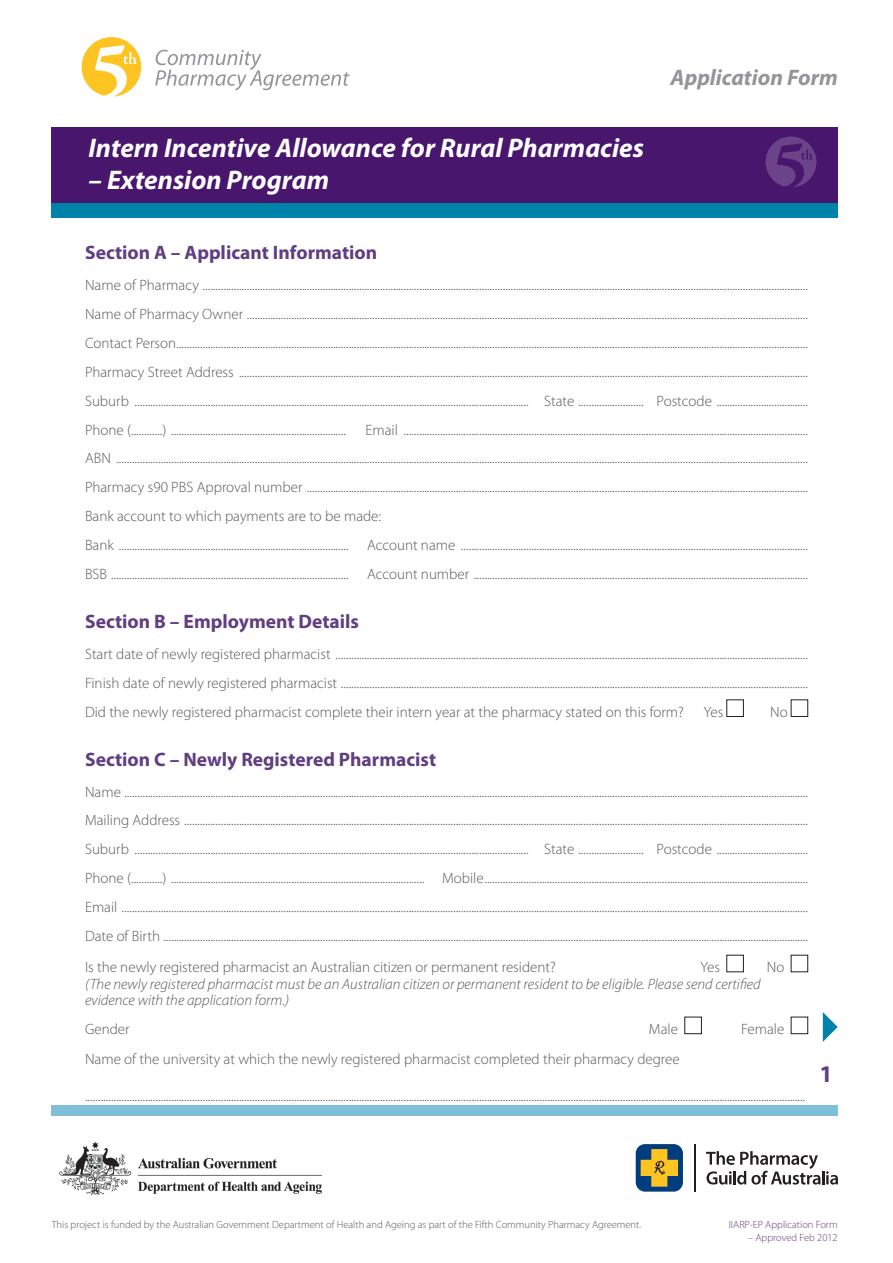
<style>
.page{position:relative;width:893px;height:1263px;background:#fff}
.page>*{position:absolute;margin:0;border:0;box-sizing:border-box;transform-origin:0 0}
.t1{font:italic 700 27px "Myriad Pro";color:#fff}
.t2{font:700 24px "Myriad Pro";color:#603e81}
.t3{font:italic 700 22.5px "Myriad Pro";color:#939598}
.t4{font:700 19.5px "Myriad Pro";color:#603e81}
.t5{font:300 15px/28.8px "Myriad Pro";color:#57585a;text-align:justify}
.t6{font:italic 300 15px/16.5px "Myriad Pro";color:#57585a}
.t7{font:300 10.5px "Myriad Pro";color:#57585a}
.t8{font:300 10.5px "Myriad Pro";color:#603e81}
</style>
<div class="page">
<svg style="left:82px;top:37px;width:59px;height:60px"></svg>
<svg style="left:155px;top:50px;width:195px;height:41px"></svg>
<div style="left:51px;top:128px;width:787px;height:81px;background:#48166d"></div>
<div style="left:51px;top:1106px;width:787px;height:10px;background:#7fc0d8"></div>
<svg style="left:706px;top:1151px;width:132px;height:33px"></svg>
<hr style="left:695px;top:1144px;width:1px;height:47px;background:#231f20">
<div style="left:636px;top:1144px;width:47px;height:47px;background:#013d7d;border-radius:9px"></div>
<svg style="left:641px;top:1149px;width:37px;height:38px"></svg>
<img style="left:59px;top:1141px;width:263px;height:54px">
<div style="left:51px;top:203px;width:787px;height:15px;background:#0083a9"></div>
<svg style="left:765px;top:136px;width:51px;height:51px"></svg>
<svg style="left:823px;top:1012px;width:15px;height:30px"></svg>
<div style="left:727px;top:700px;width:17px;height:17px;border:1px solid #231f20"></div>
<div style="left:791px;top:700px;width:17px;height:17px;border:1px solid #231f20"></div>
<div style="left:727px;top:955px;width:17px;height:17px;border:1px solid #231f20"></div>
<div style="left:791px;top:955px;width:17px;height:17px;border:1px solid #231f20"></div>
<div style="left:685px;top:1017px;width:17px;height:17px;border:1px solid #231f20"></div>
<div style="left:791px;top:1017px;width:17px;height:17px;border:1px solid #231f20"></div>
<h1 class="t1" style="left:89px;top:130px;width:557px">Intern Incentive Allowance for Rural Pharmacies</h1>
<h1 class="t1" style="left:89px;top:162px;width:242px">– Extension Program</h1>
<h3 class="t3" style="left:671px;top:63px;width:169px">Application Form</h3>
<h3 class="t4" style="left:85px;top:240px;width:294px">Section A – Applicant Information</h3>
<p class="t5" style="left:85px;top:271px;width:724px">Name of Pharmacy ........................................................................................................................................................................................................................................<br>Name of Pharmacy Owner .......................................................................................................................................................................................................................<br>Contact Person..................................................................................................................................................................................................................................................<br>Pharmacy Street Address ..........................................................................................................................................................................................................................<br>Suburb ....................................................................................................................................................... State ......................... Postcode ...................................<br>Phone (............) ...................................................................</p>
<p class="t5" style="left:85px;top:415px;width:724px;text-align:left;text-indent:280px">Email ...........................................................................................................................................................<br>ABN .........................................................................................................................................................................................................................................................................<br>Pharmacy s90 PBS Approval number ................................................................................................................................................................................................<br>Bank account to which payments are to be made:<br>Bank ........................................................................................ Account name .....................................................................................................................................<br>BSB ........................................................................................... Account number ................................................................................................................................</p>
<h3 class="t4" style="left:85px;top:609px;width:276px">Section B – Employment Details</h3>
<p class="t5" style="left:85px;top:639px;width:724px">Start date of newly registered pharmacist .....................................................................................................................................................................................<br>Finish date of newly registered pharmacist ...................................................................................................................................................................................<br>Did the newly registered pharmacist complete their intern year at the pharmacy stated on this form?</p>
<p class="t5" style="left:704px;top:697px;width:21px">Yes</p>
<p class="t5" style="left:770px;top:697px;width:19px">No</p>
<h3 class="t4" style="left:85px;top:746px;width:353px">Section C – Newly Registered Pharmacist</h3>
<p class="t5" style="left:85px;top:777px;width:724px">Name ......................................................................................................................................................................................................................................................................<br>Mailing Address ...............................................................................................................................................................................................................................................<br>Suburb ....................................................................................................................................................... State ......................... Postcode ...................................<br>Phone (............) ................................................................................................. Mobile............................................................................................................................<br>Email .......................................................................................................................................................................................................................................................................<br>Date of Birth .......................................................................................................................................................................................................................................................</p>
<p class="t5" style="left:85px;top:952px;width:472px">Is the newly registered pharmacist an Australian citizen or permanent resident?</p>
<p class="t5" style="left:700px;top:952px;width:21px">Yes</p>
<p class="t5" style="left:767px;top:952px;width:19px">No</p>
<p class="t6" style="left:85px;top:976px;width:677px">(The newly registered pharmacist must be an Australian citizen or permanent resident to be eligible. Please send certified evidence with the application form.)</p>
<p class="t5" style="left:85px;top:1014px;width:46px">Gender</p>
<p class="t5" style="left:649px;top:1014px;width:31px">Male</p>
<p class="t5" style="left:741px;top:1014px;width:45px">Female</p>
<p class="t5" style="left:85px;top:1045px;width:596px">Name of the university at which the newly registered pharmacist completed their pharmacy degree</p>
<p class="t5" style="left:85px;top:1081px;width:722px">....................................................................................................................................................................................................................................................................................</p>
<h2 class="t2" style="left:820px;top:1058px;width:15px">1</h2>
<p class="t7" style="left:52px;top:1218px;width:591px">This project is funded by the Australian Government Department of Health and Ageing as part of the Fifth Community Pharmacy Agreement.</p>
<p class="t8" style="left:729px;top:1218px;width:110px">IIARP-EP Application Form</p>
<p class="t8" style="left:748px;top:1231px;width:91px">– Approved Feb 2012</p>
</div>
